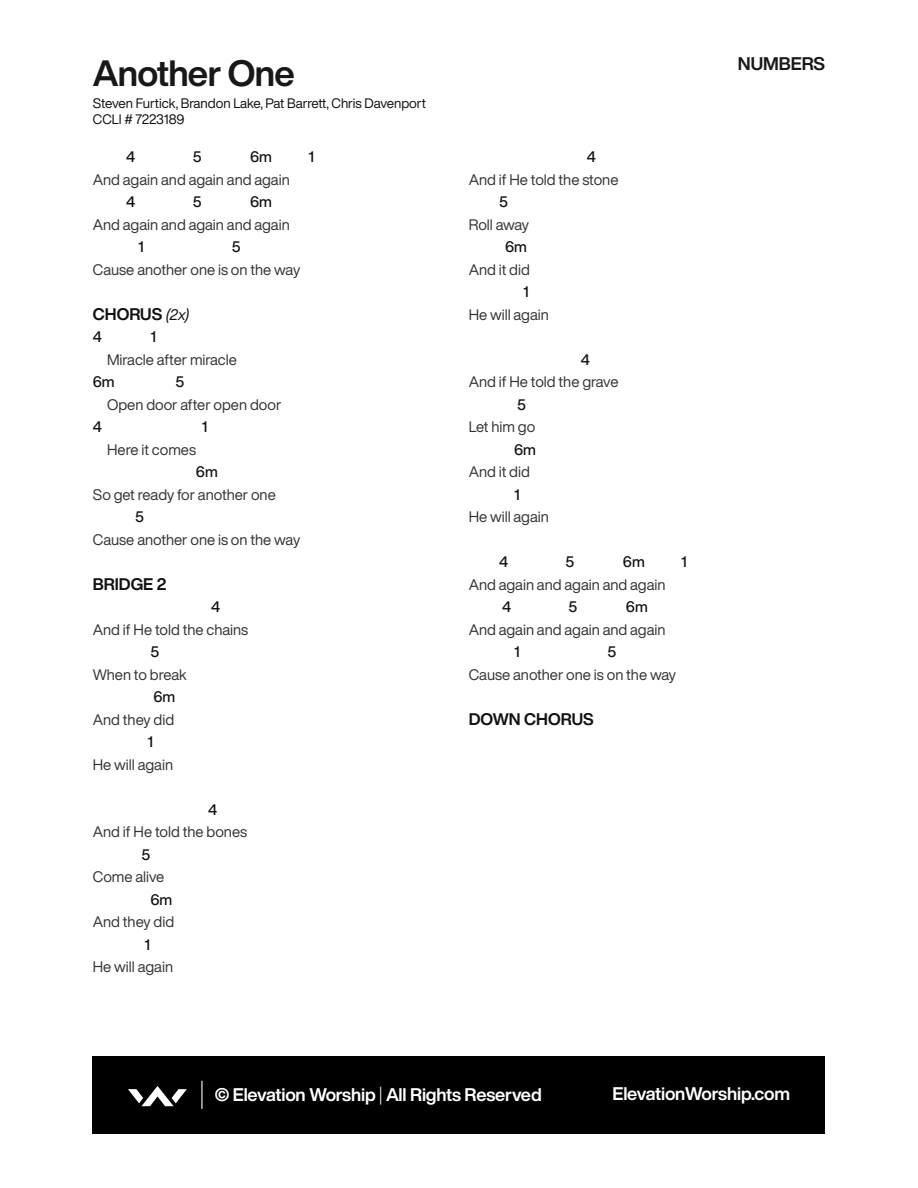
<style>
.page{position:relative;width:918px;height:1188px;background:#fff}
.page>*{position:absolute;margin:0;border:0;box-sizing:border-box;transform-origin:0 0}
.t1{font:700 36px "Helvetica Now Display";letter-spacing:-.02em;color:#181818}
.t2{font:700 18px "Helvetica Now Display";letter-spacing:-.01em;color:#fff}
.t3{font:700 18px "Helvetica Now Display";color:#181818}
.t4{font:700 16.5px "Helvetica Now Display";color:#121111}
.t5{font:15px "Helvetica Now Display";color:#343433}
.t6{font:500 15px "Helvetica Now Display";letter-spacing:-.005em;color:#131313}
.t7{font:13.5px/16.5px "Helvetica Now Display";letter-spacing:-.005em;color:#121111}
.s1{font-weight:400;font-style:italic;font-size:15px}
.s2{font-weight:300}
</style>
<div class="page">
<div style="left:93px;top:1056px;width:732px;height:78px;background:#000"></div>
<svg style="left:128px;top:1086px;width:59px;height:20px"></svg>
<svg style="left:201px;top:1081px;width:1px;height:28px"></svg>
<h1 class="t1" style="left:93px;top:48px;width:203px">Another One</h1>
<p class="t3" style="left:738px;top:51px;width:89px">NUMBERS</p>
<p class="t7" style="left:93px;top:95px;width:335px">Steven Furtick, Brandon Lake, Pat Barrett, Chris Davenport<br>CCLI # 7223189</p>
<p class="t6" style="left:126px;top:146px;width:11px">4</p>
<p class="t6" style="left:193px;top:146px;width:10px">5</p>
<p class="t6" style="left:250px;top:146px;width:23px">6m</p>
<p class="t6" style="left:308px;top:146px;width:7px">1</p>
<p class="t5" style="left:93px;top:169px;width:198px">And again and again and again</p>
<p class="t6" style="left:126px;top:191px;width:11px">4</p>
<p class="t6" style="left:193px;top:191px;width:10px">5</p>
<p class="t6" style="left:250px;top:191px;width:23px">6m</p>
<p class="t5" style="left:93px;top:214px;width:198px">And again and again and again</p>
<p class="t6" style="left:138px;top:236px;width:7px">1</p>
<p class="t6" style="left:232px;top:236px;width:10px">5</p>
<p class="t5" style="left:93px;top:259px;width:209px">Cause another one is on the way</p>
<p class="t4" style="left:93px;top:302px;width:98px">CHORUS <span class="s1">(2x)</span></p>
<p class="t6" style="left:93px;top:326px;width:11px">4</p>
<p class="t6" style="left:150px;top:326px;width:7px">1</p>
<p class="t5" style="left:107px;top:349px;width:131px">Miracle after miracle</p>
<p class="t6" style="left:93px;top:371px;width:23px">6m</p>
<p class="t6" style="left:175px;top:371px;width:10px">5</p>
<p class="t5" style="left:107px;top:394px;width:176px">Open door after open door</p>
<p class="t6" style="left:93px;top:416px;width:11px">4</p>
<p class="t6" style="left:202px;top:416px;width:7px">1</p>
<p class="t5" style="left:107px;top:439px;width:90px">Here it comes</p>
<p class="t6" style="left:196px;top:461px;width:23px">6m</p>
<p class="t5" style="left:93px;top:484px;width:185px">So get ready for another one</p>
<p class="t6" style="left:135px;top:506px;width:10px">5</p>
<p class="t5" style="left:93px;top:529px;width:209px">Cause another one is on the way</p>
<p class="t4" style="left:93px;top:572px;width:75px">BRIDGE 2</p>
<p class="t6" style="left:211px;top:596px;width:11px">4</p>
<p class="t5" style="left:93px;top:619px;width:157px">And if He told the chains</p>
<p class="t6" style="left:150px;top:641px;width:10px">5</p>
<p class="t5" style="left:93px;top:664px;width:95px">When to break</p>
<p class="t6" style="left:153px;top:686px;width:23px">6m</p>
<p class="t5" style="left:93px;top:709px;width:83px">And they did</p>
<p class="t6" style="left:147px;top:731px;width:7px">1</p>
<p class="t5" style="left:93px;top:754px;width:82px">He will again</p>
<p class="t6" style="left:208px;top:799px;width:11px">4</p>
<p class="t5" style="left:93px;top:821px;width:156px">And if He told the bones</p>
<p class="t6" style="left:141px;top:844px;width:10px">5</p>
<p class="t5" style="left:93px;top:866px;width:73px">Come alive</p>
<p class="t6" style="left:150px;top:889px;width:23px">6m</p>
<p class="t5" style="left:93px;top:911px;width:83px">And they did</p>
<p class="t6" style="left:144px;top:934px;width:7px">1</p>
<p class="t5" style="left:93px;top:956px;width:82px">He will again</p>
<p class="t6" style="left:587px;top:146px;width:11px">4</p>
<p class="t5" style="left:469px;top:169px;width:151px">And if He told the stone</p>
<p class="t6" style="left:499px;top:191px;width:10px">5</p>
<p class="t5" style="left:469px;top:214px;width:62px">Roll away</p>
<p class="t6" style="left:505px;top:236px;width:23px">6m</p>
<p class="t5" style="left:469px;top:259px;width:63px">And it did</p>
<p class="t6" style="left:523px;top:281px;width:7px">1</p>
<p class="t5" style="left:469px;top:304px;width:82px">He will again</p>
<p class="t6" style="left:581px;top:349px;width:11px">4</p>
<p class="t5" style="left:469px;top:371px;width:151px">And if He told the grave</p>
<p class="t6" style="left:517px;top:394px;width:10px">5</p>
<p class="t5" style="left:469px;top:416px;width:68px">Let him go</p>
<p class="t6" style="left:514px;top:439px;width:23px">6m</p>
<p class="t5" style="left:469px;top:461px;width:63px">And it did</p>
<p class="t6" style="left:514px;top:484px;width:7px">1</p>
<p class="t5" style="left:469px;top:506px;width:82px">He will again</p>
<p class="t6" style="left:499px;top:551px;width:11px">4</p>
<p class="t6" style="left:566px;top:551px;width:10px">5</p>
<p class="t6" style="left:623px;top:551px;width:23px">6m</p>
<p class="t6" style="left:681px;top:551px;width:7px">1</p>
<p class="t5" style="left:469px;top:574px;width:198px">And again and again and again</p>
<p class="t6" style="left:502px;top:596px;width:11px">4</p>
<p class="t6" style="left:569px;top:596px;width:10px">5</p>
<p class="t6" style="left:626px;top:596px;width:23px">6m</p>
<p class="t5" style="left:469px;top:619px;width:198px">And again and again and again</p>
<p class="t6" style="left:514px;top:641px;width:7px">1</p>
<p class="t6" style="left:608px;top:641px;width:10px">5</p>
<p class="t5" style="left:469px;top:664px;width:209px">Cause another one is on the way</p>
<p class="t4" style="left:469px;top:707px;width:126px">DOWN CHORUS</p>
<p class="t2" style="left:215px;top:1082px;width:328px">© Elevation Worship <span class="s2">|</span> All Rights Reserved</p>
<p class="t2" style="left:613px;top:1082px;width:179px">ElevationWorship.com</p>
</div>
